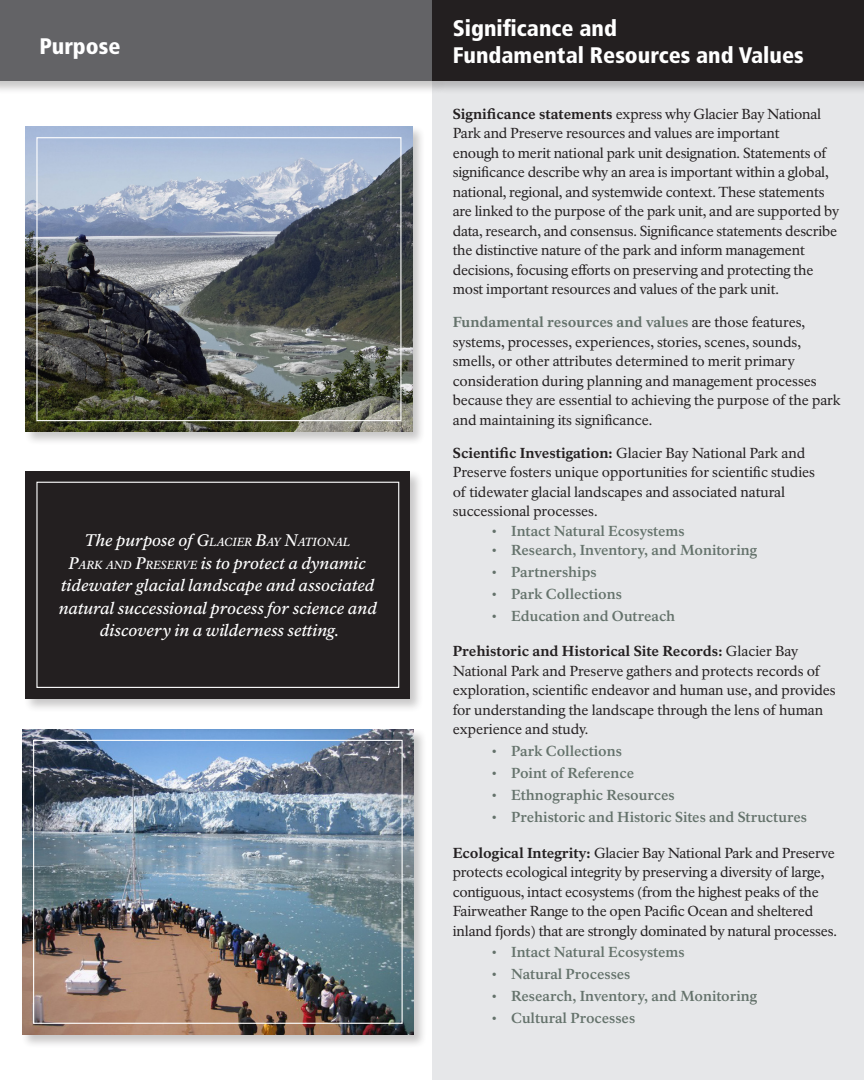
<style>
.page{position:relative;width:864px;height:1080px;background:#fff}
.page>*{position:absolute;margin:0;border:0;box-sizing:border-box;transform-origin:0 0}
.Heading_white_center{font:900 condensed 22.5px/27px "Frutiger LT Std";color:#fff}
.Purpose{font:italic 16.5px/22.5px "NPS Rawlinson OT Med";color:#fff;text-align:center}
.Body{font:14.25px/19.5px "NPS Rawlinson OT";letter-spacing:-.01em;color:#231f20}
.Body_before_bullets{font:14.25px/19.5px "NPS Rawlinson OT";letter-spacing:-.01em;color:#231f20}
.t1{font:700 14.25px "NPS Rawlinson OT";letter-spacing:-.005em;color:#64726b}
.Purpose-2{font:italic 11.55px "NPS Rawlinson OT Med";color:#fff}
.s1{font-size:16.5px}
.s2{font-style:inherit}
.s3{font-size:11.55px}
.s4{font-weight:800}
.s5{font-weight:800;color:#64726b}
.s6{font-weight:400}
</style>
<div class="page">
<div style="left:433px;top:81px;width:431px;height:999px;background:#e6e7e9"></div>
<div style="left:0;top:0;width:446px;height:95px;background:#231f20;opacity:.25"></div>
<div style="left:0;top:0;width:433px;height:81px;background:#636366"></div>
<div style="left:431px;top:0;width:433px;height:95px;background:#231f20;opacity:.25"></div>
<div style="left:433px;top:0;width:431px;height:81px;background:#231f20"></div>
<div style="left:24px;top:125px;width:402px;height:321px;background:#231f20;opacity:.25"></div>
<img style="left:26px;top:126px;width:386px;height:306px">
<div style="left:23px;top:469px;width:402px;height:244px;background:#231f20;opacity:.25"></div>
<div style="left:26px;top:471px;width:384px;height:228px;background:#231f20"></div>
<div style="left:36px;top:482px;width:363px;height:206px;border:1px solid #fff"></div>
<div style="left:20px;top:728px;width:408px;height:321px;background:#231f20;opacity:.25"></div>
<img style="left:22px;top:729px;width:392px;height:306px">
<div style="left:36px;top:137px;width:365px;height:284px;border:1px solid #fff"></div>
<div style="left:33px;top:740px;width:370px;height:284px;border:1px solid #fff"></div>
<p class="Heading_white_center" style="left:39px;top:33px;width:83px">Purpose</p>
<p class="Purpose-2" style="left:85px;top:535px;width:267px"><span class="s1">The purpose of</span> <span class="s1">G</span>LACIER <span class="s1">B</span>AY <span class="s1">N</span>ATIONAL</p>
<p class="Purpose" style="left:59px;top:552px;width:320px"><span class="s2">P</span><span class="s3">ARK AND</span> <span class="s2">P</span><span class="s3">RESERVE</span> is to protect a dynamic tidewater glacial landscape and associated natural successional process for science and discovery in a wilderness setting.</p>
<p class="Heading_white_center" style="left:453px;top:15px;width:352px">Significance and<br>Fundamental Resources and Values</p>
<p class="Body" style="left:453px;top:104px;width:388px"><span class="s4">Significance statements</span> express why Glacier Bay National Park and Preserve resources and values are important<br>enough to merit national park unit designation. Statements of significance describe why an area is important within a global, national, regional, and systemwide context. These statements are linked to the purpose of the park unit, and are supported by data, research, and consensus. Significance statements describe the distinctive nature of the park and inform management decisions, focusing efforts on preserving and protecting the most important resources and values of the park unit.</p>
<p class="Body" style="left:453px;top:313px;width:390px"><span class="s5">Fundamental resources and values</span> are those features, systems, processes, experiences, stories, scenes, sounds, smells, or other attributes determined to merit primary consideration during planning and management processes because they are essential to achieving the purpose of the park and maintaining its significance.</p>
<p class="Body" style="left:453px;top:443px;width:364px"><span class="s4">Scientific Investigation:</span> Glacier Bay National Park and Preserve fosters unique opportunities for scientific studies of tidewater glacial landscapes and associated natural successional processes.</p>
<p class="t1" style="left:491px;top:522px;width:195px"><span class="s6">•</span> Intact Natural Ecosystems</p>
<p class="t1" style="left:491px;top:542px;width:268px"><span class="s6">•</span> Research, Inventory, and Monitoring</p>
<p class="t1" style="left:491px;top:564px;width:107px"><span class="s6">•</span> Partnerships</p>
<p class="t1" style="left:491px;top:585px;width:132px"><span class="s6">•</span> Park Collections</p>
<p class="t1" style="left:491px;top:607px;width:186px"><span class="s6">•</span> Education and Outreach</p>
<p class="Body_before_bullets" style="left:453px;top:642px;width:385px"><span class="s4">Prehistoric and Historical Site Records:</span> Glacier Bay National Park and Preserve gathers and protects records of exploration, scientific endeavor and human use, and provides for understanding the landscape through the lens of human experience and study.</p>
<p class="t1" style="left:491px;top:743px;width:132px"><span class="s6">•</span> Park Collections</p>
<p class="t1" style="left:491px;top:765px;width:145px"><span class="s6">•</span> Point of Reference</p>
<p class="t1" style="left:491px;top:787px;width:185px"><span class="s6">•</span> Ethnographic Resources</p>
<p class="t1" style="left:491px;top:809px;width:317px"><span class="s6">•</span> Prehistoric and Historic Sites and Structures</p>
<p class="Body_before_bullets" style="left:453px;top:843px;width:386px"><span class="s4">Ecological Integrity:</span> Glacier Bay National Park and Preserve protects ecological integrity by preserving a diversity of large, contiguous, intact ecosystems (from the highest peaks of the Fairweather Range to the open Pacific Ocean and sheltered inland fjords) that are strongly dominated by natural processes.</p>
<p class="t1" style="left:491px;top:944px;width:195px"><span class="s6">•</span> Intact Natural Ecosystems</p>
<p class="t1" style="left:491px;top:966px;width:141px"><span class="s6">•</span> Natural Processes</p>
<p class="t1" style="left:491px;top:988px;width:268px"><span class="s6">•</span> Research, Inventory, and Monitoring</p>
<p class="t1" style="left:491px;top:1010px;width:146px"><span class="s6">•</span> Cultural Processes</p>
</div>
